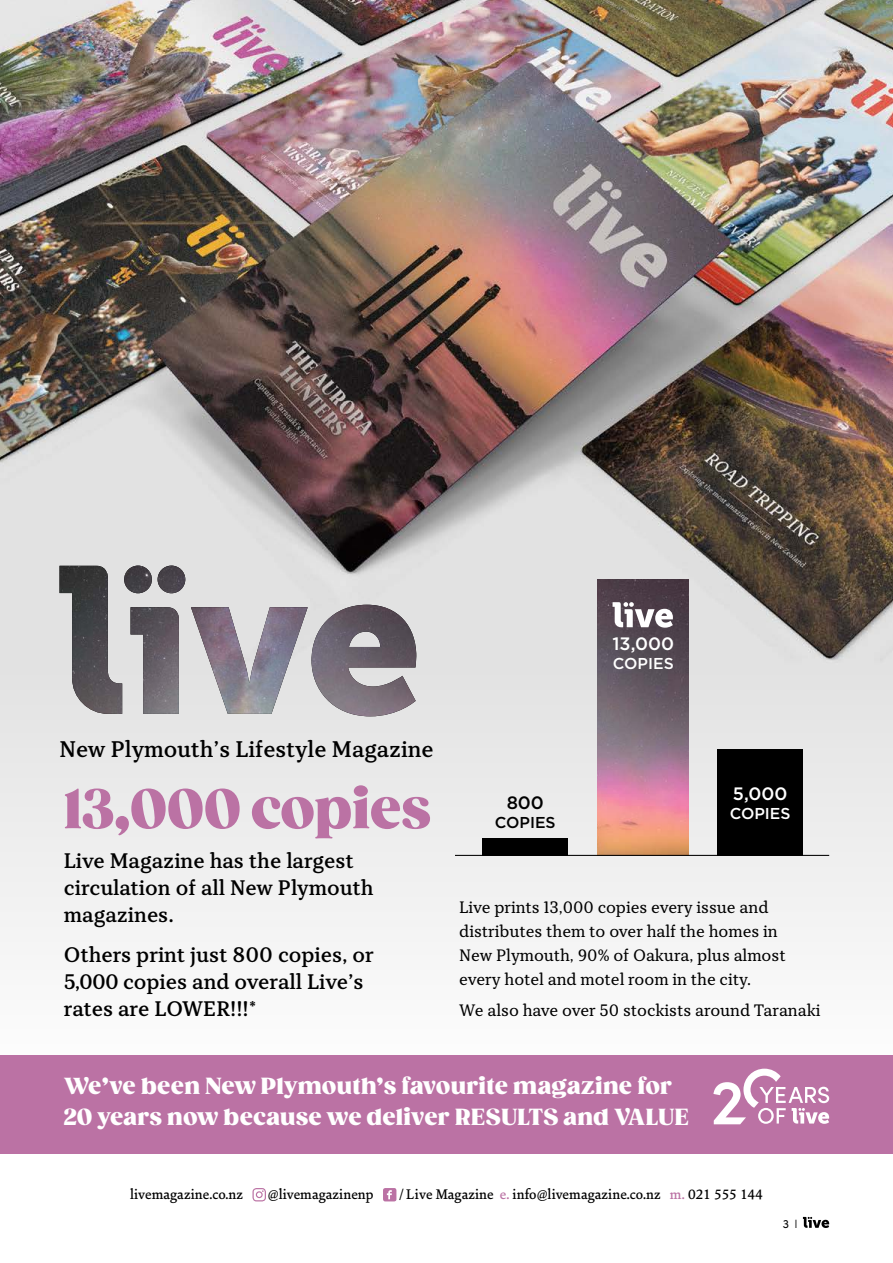
<style>
.page{position:relative;width:893px;height:1263px;background:#fff}
.page>*{position:absolute;margin:0;border:0;box-sizing:border-box;transform-origin:0 0}
.t1{font:800 54px "Gazpacho";letter-spacing:.01em;color:#bb72a4}
.t2{font:800 22.5px/30.6px "Gazpacho";letter-spacing:.02em;color:#fff}
.t3{font:600 22.5px "TT Tricks";color:#000}
.t4{font:600 21px/27px "TT Tricks";color:#000}
.t5{font:500 18px "Gotham";color:#fff}
.t6{font:500 18px "Gotham";color:#000}
.t7{font:16.5px/24px "TT Tricks";color:#000}
.t8{font:500 15.75px "Gotham";color:#fff}
.t9{font:500 15.75px "Gotham";color:#000}
.t10{font:500 15px "Sina Nova";color:#000}
.t11{font:12px "Sofia Pro";color:#000}
.s1{color:#bb72a4}
.s2{font-weight:300}
</style>
<div class="page">
<svg style="left:803px;top:1217px;width:26px;height:11px"></svg>
<img style="left:0;top:0;width:893px;height:942px">
<img style="left:597px;top:579px;width:91px;height:276px">
<div style="left:718px;top:749px;width:85px;height:106px;background:#000"></div>
<div style="left:483px;top:838px;width:85px;height:17px;background:#000"></div>
<hr style="left:455px;top:855px;width:374px;height:1px;background:#000">
<img style="left:60px;top:566px;width:356px;height:150px">
<svg style="left:613px;top:602px;width:60px;height:26px"></svg>
<div style="left:0;top:1054px;width:893px;height:99px;background:#bb72a4"></div>
<svg style="left:252px;top:1188px;width:14px;height:13px"></svg>
<svg style="left:383px;top:1188px;width:13px;height:13px"></svg>
<svg style="left:713px;top:1069px;width:116px;height:55px"></svg>
<p class="t5" style="left:612px;top:631px;width:63px">13,000</p>
<p class="t8" style="left:613px;top:653px;width:62px">COPIES</p>
<h2 class="t3" style="left:60px;top:735px;width:376px">New Plymouth’s Lifestyle Magazine</h2>
<h1 class="t1" style="left:64px;top:776px;width:368px">13,000 copies</h1>
<p class="t4" style="left:64px;top:847px;width:311px">Live Magazine has the largest circulation of all New Plymouth magazines.</p>
<p class="t4" style="left:64px;top:941px;width:312px">Others print just 800 copies, or<br>5,000 copies and overall Live’s rates are LOWER!!!*</p>
<p class="t6" style="left:507px;top:791px;width:39px">800</p>
<p class="t9" style="left:495px;top:812px;width:62px">COPIES</p>
<p class="t5" style="left:733px;top:782px;width:56px">5,000</p>
<p class="t8" style="left:730px;top:803px;width:62px">COPIES</p>
<p class="t7" style="left:459px;top:895px;width:328px">Live prints 13,000 copies every issue and distributes them to over half the homes in New Plymouth, 90% of Oakura, plus almost every hotel and motel room in the city.</p>
<p class="t7" style="left:459px;top:998px;width:363px">We also have over 50 stockists around Taranaki</p>
<h2 class="t2" style="left:64px;top:1071px;width:627px">We’ve been New Plymouth’s favourite magazine for<br>20 years now because we deliver RESULTS and VALUE</h2>
<p class="t10" style="left:130px;top:1184px;width:115px">livemagazine.co.nz</p>
<p class="t10" style="left:268px;top:1184px;width:107px">@livemagazinenp</p>
<p class="t10" style="left:399px;top:1184px;width:365px">/ Live Magazine <span class="s1">e.</span> info@livemagazine.co.nz <span class="s1">m.</span> 021 555 144</p>
<p class="t11" style="left:783px;top:1215px;width:17px">3 <span class="s2">I</span></p>
</div>
